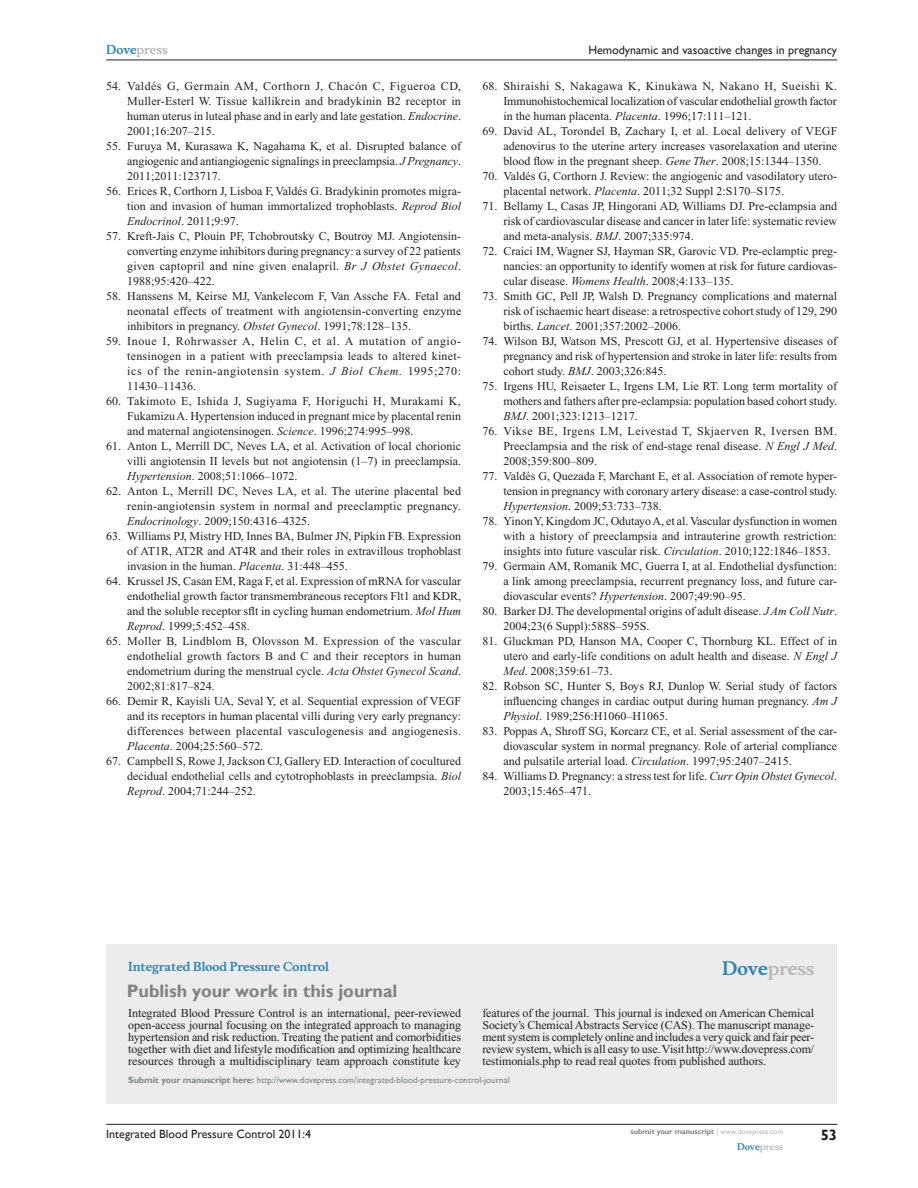
<style>
.page{position:relative;width:918px;height:1188px;background:#fff}
.page>*{position:absolute;margin:0;border:0;box-sizing:border-box;transform-origin:0 0}
.t1{font:700 18px "Gill Sans";color:#808285}
.t2{font:700 18px "Musee";color:#b8b9bc}
.t3{font:700 15px "Gill Sans";color:#231f20}
.t4{font:12px/15px "Times New Roman";color:#231f20;text-align:justify}
.t5{font:12px "Gill Sans";color:#231f20}
.t6{font:700 12px "Musee";color:#3485ae}
.t7{font:700 12px "Musee";color:#b8b9bc}
.t8{font:9px "Gill Sans";color:#808285}
.t9{font:700 9px "Musee";color:#b8b9bc}
.t10{font:700 7.5px "Gill Sans";color:#808285}
.s1{color:#3485ae}
.s2{font-style:italic}
.s3{font-weight:700}
.s4{font-weight:400;color:#b8b9bc}
</style>
<div class="page">
<div style="left:106px;top:944px;width:731px;height:159px;background:#ececee"></div>
<hr style="left:106px;top:1124px;width:731px;height:1px;background:#231f20">
<hr style="left:106px;top:60px;width:731px;height:1px;background:#231f20">
<p class="t7" style="left:106px;top:43px;width:63px"><span class="s1">Dove</span>press</p>
<p class="t4" style="left:127px;top:79px;width:335px;text-indent:-21px">54. Valdés G, Germain AM, Corthorn J, Chacón C, Figueroa CD, Muller-Esterl W. Tissue kallikrein and bradykinin B2 receptor in human uterus in luteal phase and in early and late gestation. <span class="s2">Endocrine</span>.<br>2001;16:207–215.</p>
<p class="t4" style="left:127px;top:139px;width:335px;text-indent:-21px">55. Furuya M, Kurasawa K, Nagahama K, et al. Disrupted balance of angiogenic and antiangiogenic signalings in preeclampsia. <span class="s2">J Pregnancy</span>.<br>2011;2011:123717.</p>
<p class="t4" style="left:127px;top:184px;width:335px;text-indent:-21px">56. Erices R, Corthorn J, Lisboa F, Valdés G. Bradykinin promotes migra&shy;tion and invasion of human immortalized trophoblasts. <span class="s2">Reprod Biol Endocrinol</span>. 2011;9:97.</p>
<p class="t4" style="left:127px;top:229px;width:335px;text-indent:-21px">57. Kreft-Jais C, Plouin PF, Tchobroutsky C, Boutroy MJ. Angiotensin&shy;converting enzyme inhibitors during pregnancy: a survey of 22 patients given captopril and nine given enalapril. <span class="s2">Br J Obstet Gynaecol</span>.<br>1988;95:420–422.</p>
<p class="t4" style="left:127px;top:289px;width:336px;text-indent:-21px">58. Hanssens M, Keirse MJ, Vankelecom F, Van Assche FA. Fetal and neonatal effects of treatment with angiotensin-converting enzyme inhibitors in pregnancy. <span class="s2">Obstet Gynecol</span>. 1991;78:128–135.</p>
<p class="t4" style="left:127px;top:334px;width:335px;text-indent:-21px">59. Inoue I, Rohrwasser A, Helin C, et al. A mutation of angio&shy;tensinogen in a patient with preeclampsia leads to altered kinet&shy;ics of the renin-angiotensin system. <span class="s2">J Biol Chem</span>. 1995;270:<br>11430–11436.</p>
<p class="t4" style="left:127px;top:394px;width:335px;text-indent:-21px">60. Takimoto E, Ishida J, Sugiyama F, Horiguchi H, Murakami K, Fukamizu A. Hypertension induced in pregnant mice by placental renin and maternal angiotensinogen. <span class="s2">Science</span>. 1996;274:995–998.</p>
<p class="t4" style="left:127px;top:439px;width:335px;text-indent:-21px">61. Anton L, Merrill DC, Neves LA, et al. Activation of local chorionic villi angiotensin II levels but not angiotensin (1–7) in preeclampsia.<br><span class="s2">Hypertension</span>. 2008;51:1066–1072.</p>
<p class="t4" style="left:127px;top:484px;width:335px;text-indent:-21px">62. Anton L, Merrill DC, Neves LA, et al. The uterine placental bed renin-angiotensin system in normal and preeclamptic pregnancy.<br><span class="s2">Endocrinology</span>. 2009;150:4316–4325.</p>
<p class="t4" style="left:127px;top:529px;width:335px;text-indent:-21px">63. Williams PJ, Mistry HD, Innes BA, Bulmer JN, Pipkin FB. Expression of AT1R, AT2R and AT4R and their roles in extravillous trophoblast invasion in the human. <span class="s2">Placenta</span>. 31:448–455.</p>
<p class="t4" style="left:127px;top:574px;width:335px;text-indent:-21px">64. Krussel JS, Casan EM, Raga F, et al. Expression of mRNA for vascular endothelial growth factor transmembraneous receptors Flt1 and KDR, and the soluble receptor sflt in cycling human endometrium. <span class="s2">Mol Hum Reprod</span>. 1999;5:452–458.</p>
<p class="t4" style="left:127px;top:634px;width:335px;text-indent:-21px">65. Moller B, Lindblom B, Olovsson M. Expression of the vascular endothelial growth factors B and C and their receptors in human endometrium during the menstrual cycle. <span class="s2">Acta Obstet Gynecol Scand</span>.<br>2002;81:817–824.</p>
<p class="t4" style="left:127px;top:694px;width:335px;text-indent:-21px">66. Demir R, Kayisli UA, Seval Y, et al. Sequential expression of VEGF and its receptors in human placental villi during very early pregnancy: differences between placental vasculogenesis and angiogenesis.<br><span class="s2">Placenta</span>. 2004;25:560–572.</p>
<p class="t4" style="left:127px;top:754px;width:335px;text-indent:-21px">67. Campbell S, Rowe J, Jackson CJ, Gallery ED. Interaction of cocultured decidual endothelial cells and cytotrophoblasts in preeclampsia. <span class="s2">Biol Reprod</span>. 2004;71:244–252.</p>
<p class="t5" style="left:588px;top:43px;width:250px">Hemodynamic and vasoactive changes in pregnancy</p>
<p class="t4" style="left:503px;top:79px;width:335px;text-indent:-21px">68. Shiraishi S, Nakagawa K, Kinukawa N, Nakano H, Sueishi K.<br>Immunohistochemical localization of vascular endothelial growth factor in the human placenta. <span class="s2">Placenta</span>. 1996;17:111–121.</p>
<p class="t4" style="left:503px;top:124px;width:335px;text-indent:-21px">69. David AL, Torondel B, Zachary I, et al. Local delivery of VEGF adenovirus to the uterine artery increases vasorelaxation and uterine blood flow in the pregnant sheep. <span class="s2">Gene Ther</span>. 2008;15:1344–1350.</p>
<p class="t4" style="left:503px;top:169px;width:335px;text-indent:-21px">70. Valdés G, Corthorn J. Review: the angiogenic and vasodilatory utero&shy;placental network. <span class="s2">Placenta</span>. 2011;32 Suppl 2:S170–S175.</p>
<p class="t4" style="left:503px;top:199px;width:335px;text-indent:-21px">71. Bellamy L, Casas JP, Hingorani AD, Williams DJ. Pre-eclampsia and risk of cardiovascular disease and cancer in later life: systematic review and meta-analysis. <span class="s2">BMJ</span>. 2007;335:974.</p>
<p class="t4" style="left:503px;top:244px;width:335px;text-indent:-21px">72. Craici IM, Wagner SJ, Hayman SR, Garovic VD. Pre-eclamptic preg&shy;nancies: an opportunity to identify women at risk for future cardiovas&shy;cular disease. <span class="s2">Womens Health</span>. 2008;4:133–135.</p>
<p class="t4" style="left:503px;top:289px;width:335px;text-indent:-21px">73. Smith GC, Pell JP, Walsh D. Pregnancy complications and maternal risk of ischaemic heart disease: a retrospective cohort study of 129, 290 births. <span class="s2">Lancet</span>. 2001;357:2002–2006.</p>
<p class="t4" style="left:503px;top:334px;width:335px;text-indent:-21px">74. Wilson BJ, Watson MS, Prescott GJ, et al. Hypertensive diseases of pregnancy and risk of hypertension and stroke in later life: results from cohort study. <span class="s2">BMJ</span>. 2003;326:845.</p>
<p class="t4" style="left:503px;top:379px;width:335px;text-indent:-21px">75. Irgens HU, Reisaeter L, Irgens LM, Lie RT. Long term mortality of mothers and fathers after pre-eclampsia: population based cohort study.<br><span class="s2">BMJ</span>. 2001;323:1213–1217.</p>
<p class="t4" style="left:503px;top:424px;width:335px;text-indent:-21px">76. Vikse BE, Irgens LM, Leivestad T, Skjaerven R, Iversen BM.<br>Preeclampsia and the risk of end-stage renal disease. <span class="s2">N Engl J Med</span>.<br>2008;359:800–809.</p>
<p class="t4" style="left:503px;top:469px;width:335px;text-indent:-21px">77. Valdés G, Quezada F, Marchant E, et al. Association of remote hyper&shy;tension in pregnancy with coronary artery disease: a case-control study.<br><span class="s2">Hypertension</span>. 2009;53:733–738.</p>
<p class="t4" style="left:503px;top:514px;width:335px;text-indent:-21px">78. Yinon Y, Kingdom JC, Odutayo A, et al. Vascular dysfunction in women with a history of preeclampsia and intrauterine growth restriction: insights into future vascular risk. <span class="s2">Circulation</span>. 2010;122:1846–1853.</p>
<p class="t4" style="left:503px;top:559px;width:335px;text-indent:-21px">79. Germain AM, Romanik MC, Guerra I, at al. Endothelial dysfunction: a link among preeclampsia, recurrent pregnancy loss, and future car&shy;diovascular events? <span class="s2">Hypertension</span>. 2007;49:90–95.</p>
<p class="t4" style="left:503px;top:604px;width:335px;text-indent:-21px">80. Barker DJ. The developmental origins of adult disease. <span class="s2">J Am Coll Nutr</span>.<br>2004;23(6 Suppl):588S–595S.</p>
<p class="t4" style="left:503px;top:634px;width:335px;text-indent:-21px">81. Gluckman PD, Hanson MA, Cooper C, Thornburg KL. Effect of in utero and early-life conditions on adult health and disease. <span class="s2">N Engl J Med</span>. 2008;359:61–73.</p>
<p class="t4" style="left:503px;top:679px;width:335px;text-indent:-21px">82. Robson SC, Hunter S, Boys RJ, Dunlop W. Serial study of factors influencing changes in cardiac output during human pregnancy. <span class="s2">Am J Physiol</span>. 1989;256:H1060–H1065.</p>
<p class="t4" style="left:503px;top:724px;width:335px;text-indent:-21px">83. Poppas A, Shroff SG, Korcarz CE, et al. Serial assessment of the car&shy;diovascular system in normal pregnancy. Role of arterial compliance and pulsatile arterial load. <span class="s2">Circulation</span>. 1997;95:2407–2415.</p>
<p class="t4" style="left:503px;top:769px;width:335px;text-indent:-21px">84. Williams D. Pregnancy: a stress test for life. <span class="s2">Curr Opin Obstet Gynecol</span>.<br>2003;15:465–471.</p>
<p class="t6" style="left:128px;top:959px;width:202px">Integrated Blood Pressure Control</p>
<h1 class="t1" style="left:127px;top:980px;width:272px">Publish your work in this journal</h1>
<h1 class="t2" style="left:722px;top:958px;width:94px"><span class="s1">Dove</span>press</h1>
<p class="t4" style="left:128px;top:1007px;width:334px;line-height:12px">Integrated Blood Pressure Control is an international, peer-reviewed open-access journal focusing on the integrated approach to managing hypertension and risk reduction. Treating the patient and comorbidities together with diet and lifestyle modification and optimizing healthcare resources through a multidisciplinary team approach constitute key</p>
<p class="t4" style="left:482px;top:1007px;width:333px;line-height:12px">features of the journal. This journal is indexed on American Chemical Society’s Chemical Abstracts Service (CAS). The manuscript manage&shy;ment system is completely online and includes a very quick and fair peer&shy;review system, which is all easy to use. Visit http://www.dovepress.com/ testimonials.php to read real quotes from published authors.</p>
<p class="t8" style="left:128px;top:1075px;width:383px"><span class="s3">Submit your manuscript here:</span> http://www.dovepress.com/integrated-blood-pressure-control-journal</p>
<p class="t5" style="left:106px;top:1127px;width:206px">Integrated Blood Pressure Control 2011:4</p>
<p class="t10" style="left:631px;top:1127px;width:154px">submit your manuscript <span class="s4">| www.dovepress.com</span></p>
<p class="t9" style="left:737px;top:1141px;width:48px"><span class="s1">Dove</span>press</p>
<p class="t3" style="left:821px;top:1126px;width:18px">53</p>
</div>
